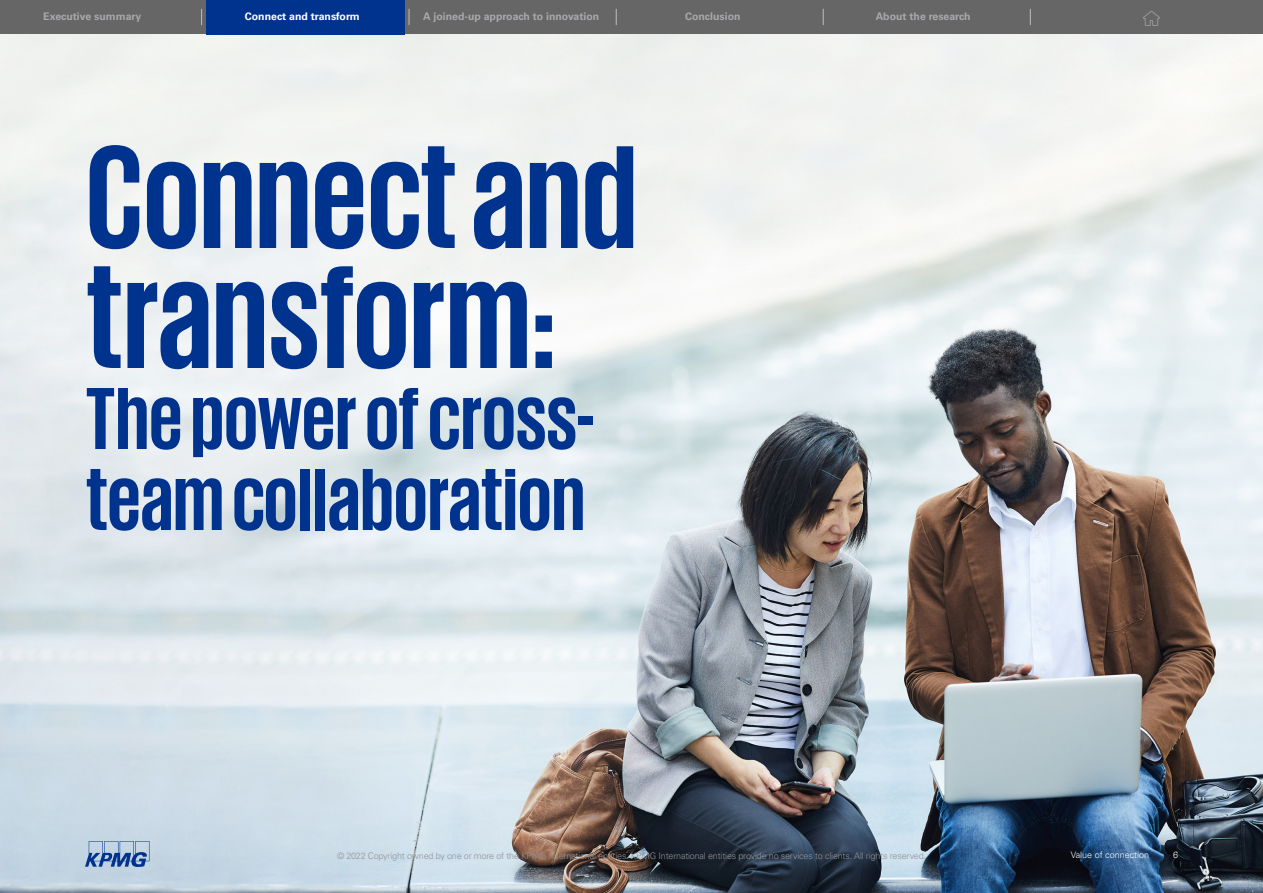
<style>
.page{position:relative;width:1263px;height:893px;background:#fff}
.page>*{position:absolute;margin:0;border:0;box-sizing:border-box;transform-origin:0 0}
.t1{font:700 150px/120px "KPMG";color:#00338d}
.t2{font:700 90px/81px "KPMG";color:#00338d}
.t3{font:700 10.5px "Univers LT Std";color:#a7a9ac}
.t4{font:700 10.5px "Univers LT Std";color:#fff}
.t5{font:300 9px "Univers LT Std";letter-spacing:-.02em;color:#939598}
.t6{font:300 9px "Univers LT Std";color:#fff}
</style>
<div class="page">
<img style="left:0;top:34px;width:1263px;height:859px">
<svg style="left:0;top:34px;width:637px;height:845px"></svg>
<div style="left:0;top:0;width:1263px;height:34px;background:#666"></div>
<svg style="left:201px;top:9px;width:1px;height:16px"></svg>
<svg style="left:409px;top:9px;width:1px;height:16px"></svg>
<svg style="left:616px;top:9px;width:1px;height:16px"></svg>
<svg style="left:823px;top:9px;width:1px;height:16px"></svg>
<svg style="left:1030px;top:9px;width:1px;height:16px"></svg>
<svg style="left:85px;top:841px;width:64px;height:26px"></svg>
<svg style="left:1143px;top:11px;width:16px;height:15px"></svg>
<div style="left:206px;top:0;width:199px;height:34px;background:#00338d"></div>
<p class="t4" style="left:245px;top:11px;width:116px">Connect and transform</p>
<p class="t3" style="left:43px;top:11px;width:100px">Executive summary</p>
<p class="t3" style="left:423px;top:11px;width:178px">A joined-up approach to innovation</p>
<p class="t3" style="left:685px;top:11px;width:57px">Conclusion</p>
<p class="t3" style="left:876px;top:11px;width:96px">About the research</p>
<h1 class="t1" style="left:85px;top:133px;width:553px">Connect and transform:</h1>
<h2 class="t2" style="left:85px;top:375px;width:511px">The power of cross&shy;team collaboration</h2>
<p class="t5" style="left:337px;top:850px;width:590px">© 2022 Copyright owned by one or more of the KPMG International entities. KPMG International entities provide no services to clients. All rights reserved.</p>
<p class="t6" style="left:1071px;top:849px;width:80px">Value of connection</p>
<p class="t6" style="left:1173px;top:849px;width:7px">6</p>
</div>
